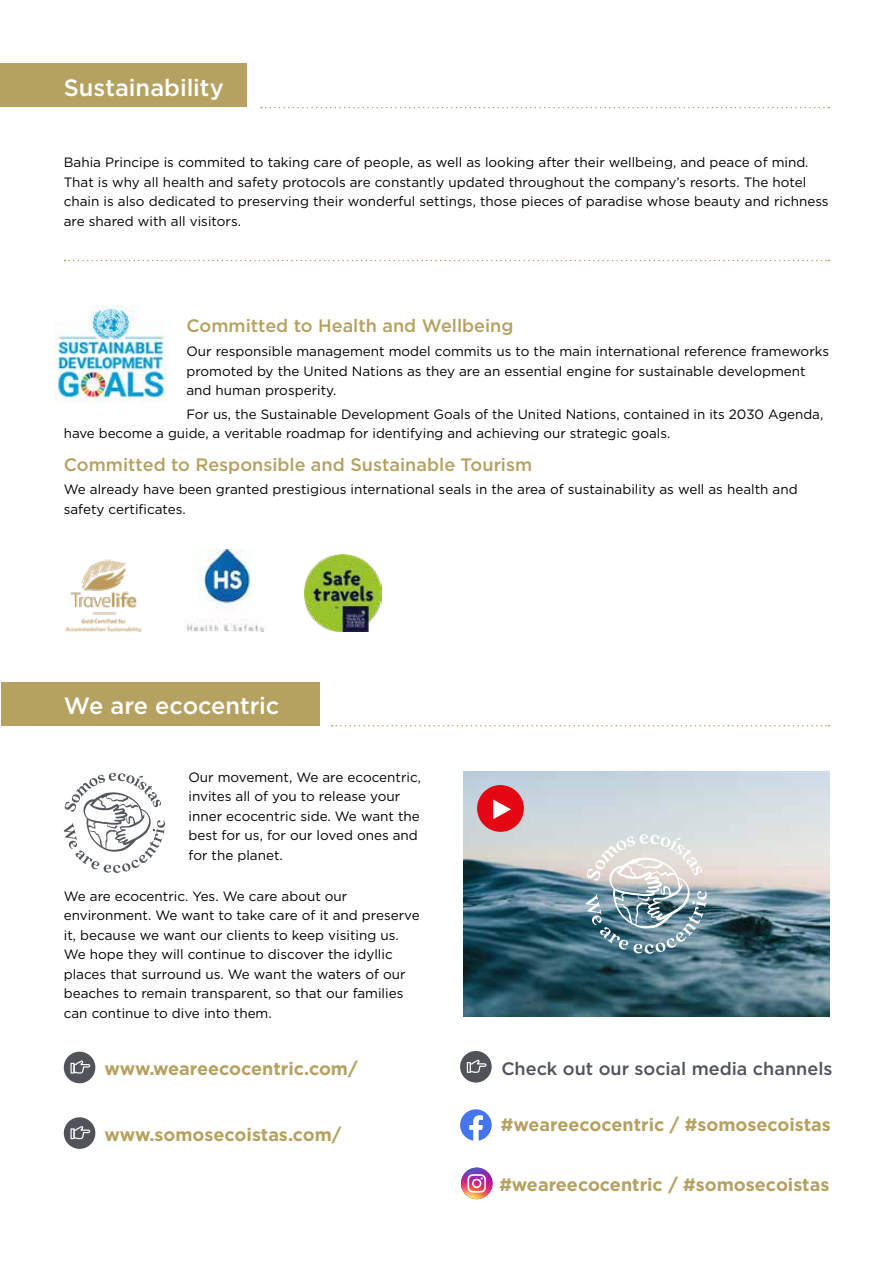
<style>
.page{position:relative;width:893px;height:1263px;background:#fff}
.page>*{position:absolute;margin:0;border:0;box-sizing:border-box;transform-origin:0 0}
.t1{font:500 23.7px "Gotham";color:#fff}
.t2{font:700 18px "Gotham";color:#b5a160}
.t3{font:500 18px "Gotham";color:#b5a160}
.t4{font:500 18px "Gotham";color:#50535a}
.t5{font:13.5px/19.5px "Gotham";color:#000}
</style>
<div class="page">
<div style="left:0;top:64px;width:247px;height:43px;background:#b5a160"></div>
<svg style="left:261px;top:107px;width:568px;height:1px"></svg>
<div style="left:1px;top:682px;width:318px;height:43px;background:#b5a160"></div>
<svg style="left:332px;top:725px;width:497px;height:1px"></svg>
<img style="left:463px;top:771px;width:366px;height:246px">
<div style="left:477px;top:785px;width:47px;height:47px;background:#e30613;border-radius:50%"></div>
<svg style="left:493px;top:799px;width:18px;height:20px"></svg>
<svg style="left:64px;top:773px;width:101px;height:100px"></svg>
<div style="left:64px;top:1052px;width:31px;height:31px;background:#50535a;border-radius:50%"></div>
<div style="left:70px;top:1063px;width:5px;height:10px;background:#c9cacc"></div>
<svg style="left:72px;top:1060px;width:18px;height:13px"></svg>
<div style="left:64px;top:1117px;width:31px;height:32px;background:#50535a;border-radius:50%"></div>
<svg style="left:70px;top:1128px;width:2px;height:11px"></svg>
<svg style="left:72px;top:1126px;width:18px;height:13px"></svg>
<svg style="left:586px;top:834px;width:121px;height:120px;background:#a4b4ba"></svg>
<svg style="left:460px;top:1109px;width:32px;height:32px"></svg>
<img style="left:461px;top:1167px;width:31px;height:32px;border-radius:16px">
<svg style="left:467px;top:1174px;width:19px;height:19px"></svg>
<div style="left:460px;top:1051px;width:32px;height:31px;background:#50535a;border-radius:50%"></div>
<svg style="left:468px;top:1060px;width:18px;height:13px"></svg>
<svg style="left:65px;top:260px;width:764px;height:1px"></svg>
<img style="left:55px;top:306px;width:113px;height:97px">
<img style="left:186px;top:549px;width:78px;height:82px">
<img style="left:305px;top:554px;width:77px;height:77px">
<img style="left:65px;top:559px;width:77px;height:72px">
<h1 class="t1" style="left:64px;top:72px;width:162px">Sustainability</h1>
<p class="t5" style="left:64px;top:152px;width:766px">Bahia Principe is commited to taking care of people, as well as looking after their wellbeing, and peace of mind.<br>That is why all health and safety protocols are constantly updated throughout the company’s resorts. The hotel chain is also dedicated to preserving their wonderful settings, those pieces of paradise whose beauty and richness are shared with all visitors.</p>
<h2 class="t3" style="left:186px;top:314px;width:329px">Committed to Health and Wellbeing</h2>
<p class="t5" style="left:186px;top:341px;width:644px">Our responsible management model commits us to the main international reference frameworks promoted by the United Nations as they are an essential engine for sustainable development and human prosperity.</p>
<p class="t5" style="left:64px;top:404px;width:761px;text-indent:123px">For us, the Sustainable Development Goals of the United Nations, contained in its 2030 Agenda, have become a guide, a veritable roadmap for identifying and achieving our strategic goals.</p>
<h2 class="t3" style="left:64px;top:452px;width:470px">Committed to Responsible and Sustainable Tourism</h2>
<p class="t5" style="left:64px;top:479px;width:735px">We already have been granted prestigious international seals in the area of sustainability as well as health and safety certificates.</p>
<h1 class="t1" style="left:64px;top:690px;width:217px">We are ecocentric</h1>
<p class="t5" style="left:189px;top:767px;width:234px">Our movement, We are ecocentric, invites all of you to release your inner ecocentric side. We want the best for us, for our loved ones and for the planet.</p>
<p class="t5" style="left:64px;top:886px;width:357px">We are ecocentric. Yes. We care about our environment. We want to take care of it and preserve it, because we want our clients to keep visiting us.<br>We hope they will continue to discover the idyllic places that surround us. We want the waters of our beaches to remain transparent, so that our families can continue to dive into them.</p>
<h2 class="t2" style="left:104px;top:1057px;width:255px">www.weareecocentric.com/</h2>
<h2 class="t2" style="left:104px;top:1122px;width:238px">www.somosecoistas.com/</h2>
<h2 class="t4" style="left:501px;top:1056px;width:333px">Check out our social media channels</h2>
<h2 class="t2" style="left:501px;top:1112px;width:332px">#weareecocentric / #somosecoistas</h2>
<h2 class="t2" style="left:499px;top:1172px;width:332px">#weareecocentric / #somosecoistas</h2>
</div>
